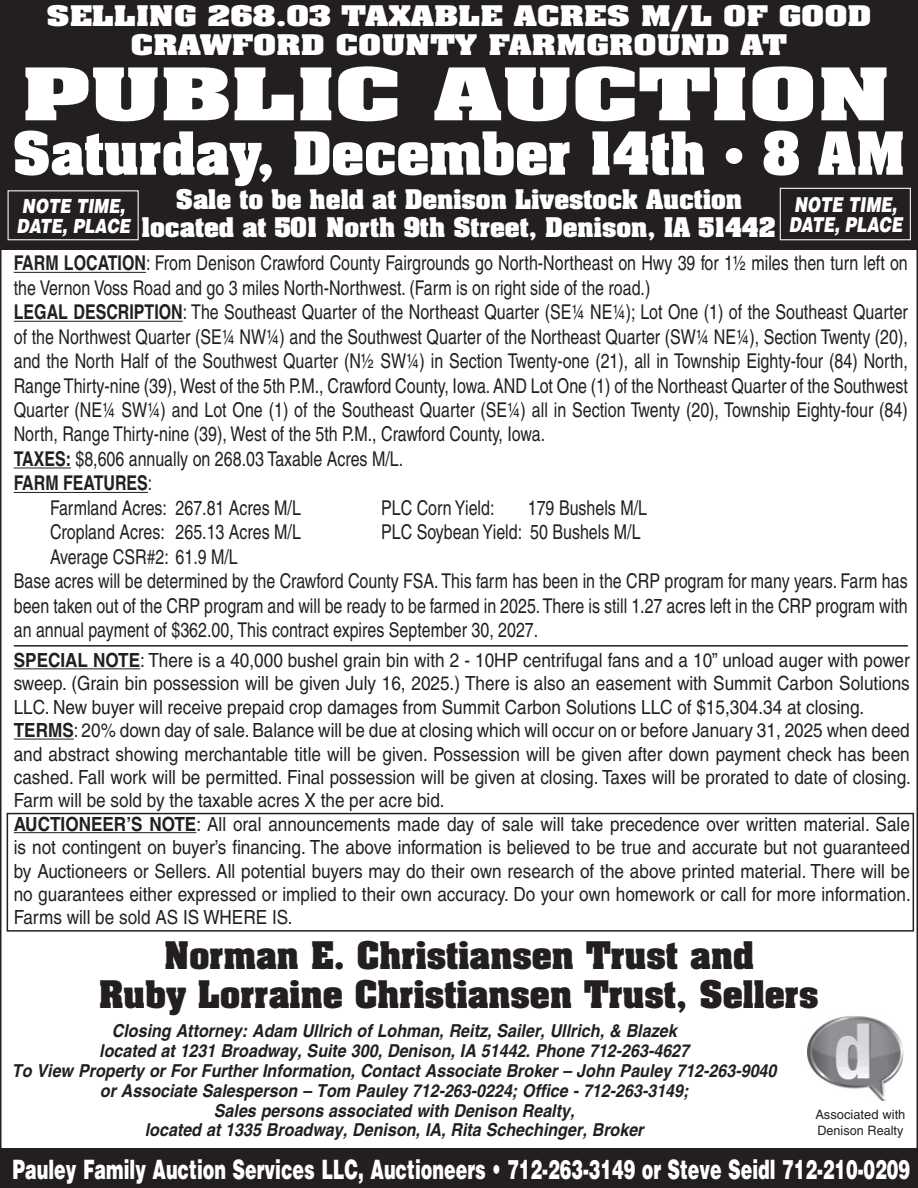
<style>
.page{position:relative;width:918px;height:1188px;background:#fff}
.page>*{position:absolute;margin:0;border:0;box-sizing:border-box;transform-origin:0 0}
.t1{font:700 61.65px "Aachen";color:#fff;scale:1.54 1}
.t2{font:700 50.55px "Aachen";color:#fff;scale:1.04 1}
.t3{font:700 32.4px/38.8px "Aachen";color:#231f20;text-align:center}
.t4{font:900 26.7px "Helvetica";color:#fff;scale:.65 1}
.t5{font:700 24.15px "Aachen";color:#fff;scale:1.33 1}
.t6{font:700 23.1px/27.5px "Aachen";color:#fff;text-align:center;scale:1.04 1}
.t7{font:italic 900 20.55px/20.4px "Helvetica";color:#fff;scale:.77 1}
.t8{font:20.4px/24.5px "Helvetica";color:#231f20;scale:.79 1}
.t9{font:700 20.4px "Helvetica";color:#231f20;scale:.79 1}
.t10{font:19.5px/23.4px "Helvetica";color:#231f20;scale:.88 1}
.t11{font:italic 900 19.5px/19.4px "Helvetica";color:#fff;scale:.8 1}
.t12{font:700 19.5px "Helvetica";color:#231f20;scale:.88 1}
.t13{font:italic 700 17.85px/19.8px "Helvetica";color:#231f20;text-align:center;scale:.9 1}
.t14{font:12.9px/15.6px "Helvetica";color:#231f20}
.s1{font-weight:700}
</style>
<div class="page">
<img style="left:807px;top:1016px;width:97px;height:85px">
<div style="left:0;top:1149px;width:918px;height:38px;background:#231f20"></div>
<div style="left:0;top:0;width:917px;height:249px;background:#231f20"></div>
<div style="left:780px;top:188px;width:131px;height:52px;border:1px solid #fff"></div>
<hr style="left:14px;top:272px;width:132px;height:1px;background:#231f20">
<hr style="left:14px;top:321px;width:169px;height:1px;background:#231f20">
<hr style="left:14px;top:467px;width:57px;height:1px;background:#231f20">
<hr style="left:14px;top:492px;width:134px;height:1px;background:#231f20">
<div style="left:8px;top:190px;width:131px;height:50px;border:1px solid #fff"></div>
<hr style="left:14px;top:668px;width:126px;height:1px;background:#231f20">
<hr style="left:14px;top:739px;width:60px;height:1px;background:#231f20">
<hr style="left:14px;top:832px;width:182px;height:1px;background:#231f20">
<div style="left:7px;top:813px;width:907px;height:119px;border:2px solid #231f20"></div>
<hr style="left:14px;top:645px;width:894px;height:2px;background:#231f20">
<p class="t5" style="left:47px;top:-2px;width:51px">Sellin</p>
<p class="t5" style="left:174px;top:-2px;width:197px">g 268.03 Taxabl</p>
<p class="t5" style="left:480px;top:-2px;width:296px">e Acres M/L of gOOD</p>
<p class="t5" style="left:131px;top:27px;width:190px">cRAWFORD Count</p>
<p class="t5" style="left:455px;top:27px;width:153px">y Farmground</p>
<p class="t5" style="left:741px;top:27px;width:19px">at</p>
<h1 class="t1" style="left:22px;top:50px;width:566px">PUBLIC AUCTION</h1>
<h2 class="t2" style="left:13px;top:117px;width:860px">Saturday, December 14th • 8 AM</h2>
<p class="t7" style="left:789px;top:194px;width:149px">NOTE TIME,<br>DATE, PLACE</p>
<p class="t6" style="left:142px;top:185px;width:611px">Sale to be held at Denison Livestock Auction located at 501 North 9th Street, Denison, IA 51442</p>
<p class="t11" style="left:17px;top:196px;width:144px">NOTE TIME,<br>DATE, PLACE</p>
<p class="t8" style="left:14px;top:251px;width:1133px"><span class="s1">FARM LOCATION</span>: From Denison Crawford County Fairgrounds go North-Northeast on Hwy 39 for 1½ miles then turn left on the Vernon Voss Road and go 3 miles North-Northwest. (Farm is on right side of the road.)</p>
<p class="t9" style="left:14px;top:300px;width:179px">LEGAL DESCRI PTION</p>
<p class="t8" style="left:14px;top:300px;width:1133px;text-indent:169px">: The Southeast Quarter of the Northeast Quarter (SE¼ NE¼); Lot One (1) of the Southeast Quarter of the Northwest Quarter (SE¼ NW¼) and the Southwest Quarter of the Northeast Quarter (SW¼ NE¼), Section Twenty (20), and the North Half of the Southwest Quarter (N½ SW¼) in Section Twenty-one (21), all in Township Eighty-four (84) North, Range Thirty-nine (39), West of the 5th P.M., Crawford County, Iowa. AND Lot One (1) of the Northeast Quarter of the Southwest Quarter (NE¼ SW¼) and Lot One (1) of the Southeast Quarter (SE¼) all in Section Twenty (20), Township Eighty-four (84)<br>North, Range Thirty-nine (39), West of the 5th P.M., Crawford County, Iowa.<br><span class="s1">TAXES:</span> $8,606 annually on 268.03 Taxable Acres M/L.<br><span class="s1">FARM</span></p>
<p class="t8" style="left:50px;top:471px;width:319px;text-indent:13px"><span class="s1">FEATURES</span>:<br>Farmland Acres: 267.81 Acres M/L</p>
<p class="t8" style="left:381px;top:495px;width:145px">PLC Corn Yield:</p>
<p class="t8" style="left:528px;top:495px;width:152px">179 Bushels M/L</p>
<p class="t8" style="left:50px;top:520px;width:319px">Cropland Acres: 265.13 Acres M/L</p>
<p class="t8" style="left:381px;top:520px;width:330px">PLC Soybean Yield: 50 Bushels M/L</p>
<p class="t8" style="left:14px;top:544px;width:1133px;text-indent:36px">Average CSR#2: 61.9 M/L<br>Base acres will be determined by the Crawford County FSA. This farm has been in the CRP program for many years. Farm has been taken out of the CRP program and will be ready to be farmed in 2025. There is still 1.27 acres left in the CRP program with an annual payment of $362.00, This contract expires September 30, 2027.</p>
<p class="t10" style="left:14px;top:648px;width:1021px;text-indent:79px"><span class="s1">NOTE</span>: There is a 40,000 bushel grain bin with 2 - 10HP centrifugal fans and a 10” unload auger with power sweep. (Grain bin possession will be given July 16, 2025.) There is also an easement with Summit Carbon Solutions LLC. New buyer will receive prepaid crop damages from Summit Carbon Solutions LLC of $15,304.34 at closing.<br><span class="s1">TERMS</span>: 20% down day of sale. Balance will be due at closing which will occur on or before January 31, 2025 when deed and abstract showing merchantable title will be given. Possession will be given after down payment check has been cashed. Fall work will be permitted. Final possession will be given at closing. Taxes will be prorated to date of closing.<br>Farm will be sold by the taxable acres X the per acre bid.<br><span class="s1">AUCTIONEER’S NOTE</span>: All oral announcements made day of sale will take precedence over written material. Sale is not contingent on buyer’s financing. The above information is believed to be true and accurate but not guaranteed by Auctioneers or Sellers. All potential buyers may do their own research of the above printed material. There will be no guarantees either expressed or implied to their own accuracy. Do your own homework or call for more information.<br>Farms will be sold AS IS WHERE IS.</p>
<h3 class="t3" style="left:99px;top:935px;width:721px">Norman E. Christiansen Trust and<br>Ruby Lorraine Christiansen Trust, Sellers</h3>
<p class="t12" style="left:14px;top:648px;width:52px">SPECIAL</p>
<p class="t13" style="left:12px;top:1021px;width:851px">Closing Attorney: Adam Ullrich of Lohman, Reitz, Sailer, Ullrich, &amp; Blazek<br>located at 1231 Broadway, Suite 300, Denison, IA 51442. Phone 712-263-4627<br>To View Property or For Further Information, Contact Associate Broker – John Pauley 712-263-9040 or Associate Salesperson – Tom Pauley 712-263-0224; Office - 712-263-3149;<br>Sales persons associated with Denison Realty,<br>located at 1335 Broadway, Denison, IA, Rita Schechinger, Broker</p>
<p class="t14" style="left:815px;top:1107px;width:92px">Associated with<br>Denison Realty</p>
<h3 class="t4" style="left:13px;top:1152px;width:1382px">Pauley Family Auction Services LLC, Auctioneers • 712-263-3149 or Steve Seidl 712-210-0209</h3>
</div>
